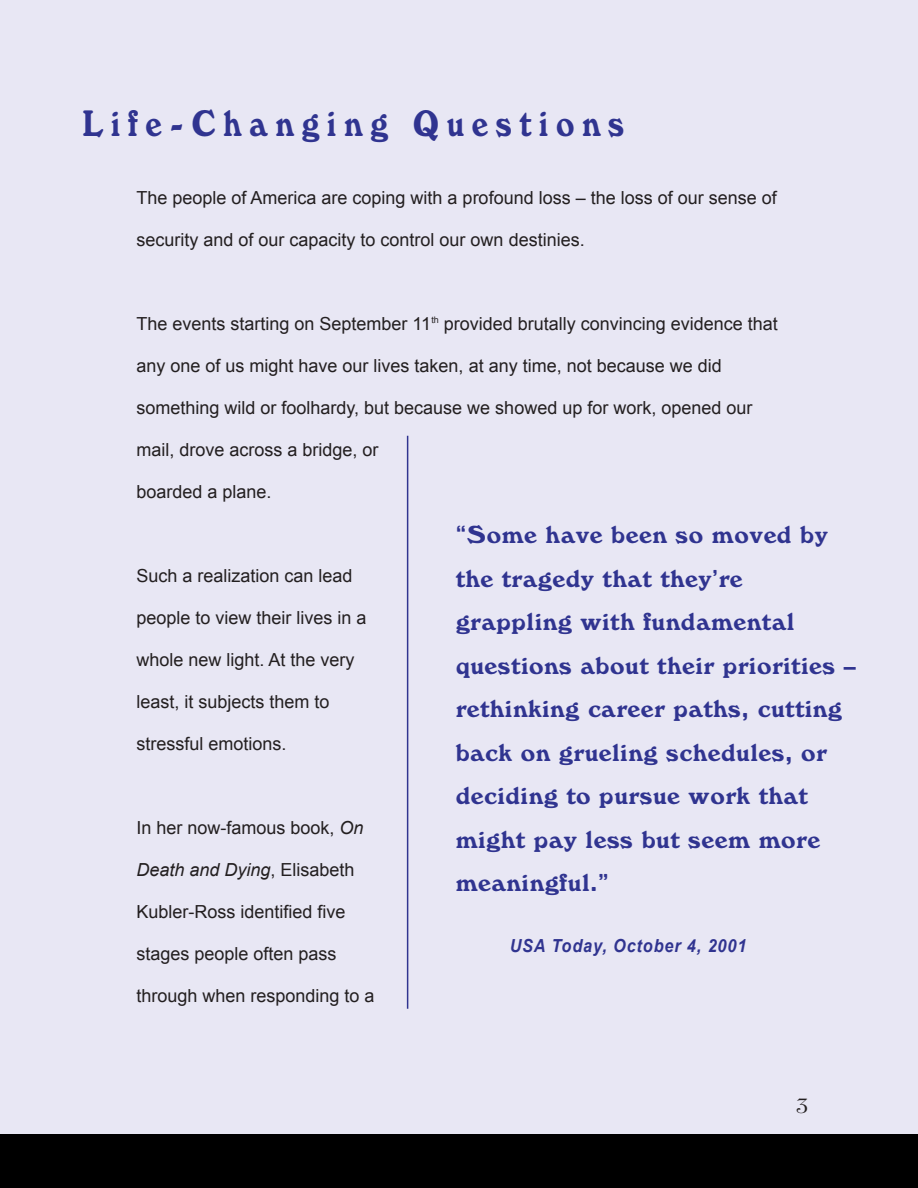
<style>
.page{position:relative;width:918px;height:1188px;background:#e8e7f4}
.page>*{position:absolute;margin:0;border:0;box-sizing:border-box;transform-origin:0 0}
.t1{font:36px "Windsor";letter-spacing:.25em;color:#303490;scale:.85 1}
.t2{font:24px/43.5px "Windsor";letter-spacing:.025em;color:#303490}
.t3{font:300 21px "Windsor";color:#231f20}
.t4{font:18px "Arial";color:#231f20}
.t5{font:italic 18px "Arial";color:#231f20}
.t6{font:italic 700 18px "Arial";letter-spacing:.055em;color:#303490;scale:.9 1}
.s1{font-style:italic}
.s2{font-style:normal}
</style>
<div class="page">
<div style="left:0;top:1134px;width:918px;height:54px;background:#000"></div>
<hr style="left:407px;top:436px;width:1px;height:573px;background:#303490">
<h1 class="t1" style="left:82px;top:110px;width:639px">Life-Changing Questions</h1>
<p class="t4" style="left:136px;top:187px;width:642px">The people of America are coping with a profound loss – the loss of our sense of</p>
<p class="t4" style="left:136px;top:229px;width:450px">security and of our capacity to control our own destinies.</p>
<p class="t4" style="left:136px;top:313px;width:643px">The events starting on September 11<sup>th</sup> provided brutally convincing evidence that</p>
<p class="t4" style="left:136px;top:355px;width:587px">any one of us might have our lives taken, at any time, not because we did</p>
<p class="t4" style="left:136px;top:397px;width:617px">something wild or foolhardy, but because we showed up for work, opened our</p>
<p class="t4" style="left:136px;top:439px;width:244px">mail, drove across a bridge, or</p>
<p class="t4" style="left:136px;top:481px;width:137px">boarded a plane.</p>
<p class="t4" style="left:136px;top:565px;width:218px">Such a realization can lead</p>
<p class="t4" style="left:136px;top:607px;width:232px">people to view their lives in a</p>
<p class="t4" style="left:136px;top:649px;width:220px">whole new light. At the very</p>
<p class="t4" style="left:136px;top:691px;width:195px">least, it subjects them to</p>
<p class="t4" style="left:136px;top:733px;width:152px">stressful emotions.</p>
<p class="t4" style="left:136px;top:817px;width:229px">In her now-famous book, <span class="s1">On</span></p>
<p class="t5" style="left:136px;top:859px;width:220px">Death and Dying<span class="s2">, Elisabeth</span></p>
<p class="t4" style="left:136px;top:901px;width:211px">Kubler-Ross identified five</p>
<p class="t4" style="left:136px;top:943px;width:202px">stages people often pass</p>
<p class="t4" style="left:136px;top:985px;width:240px">through when responding to a</p>
<p class="t2" style="left:456px;top:515px;width:402px">“Some have been so moved by the tragedy that they’re grappling with fundamental questions about their priorities – rethinking career paths, cutting back on grueling schedules, or deciding to pursue work that might pay less but seem more meaningful.”</p>
<p class="t6" style="left:510px;top:935px;width:265px">USA Today, October 4, 2001</p>
<p class="t3" style="left:796px;top:1098px;width:14px">3</p>
</div>
